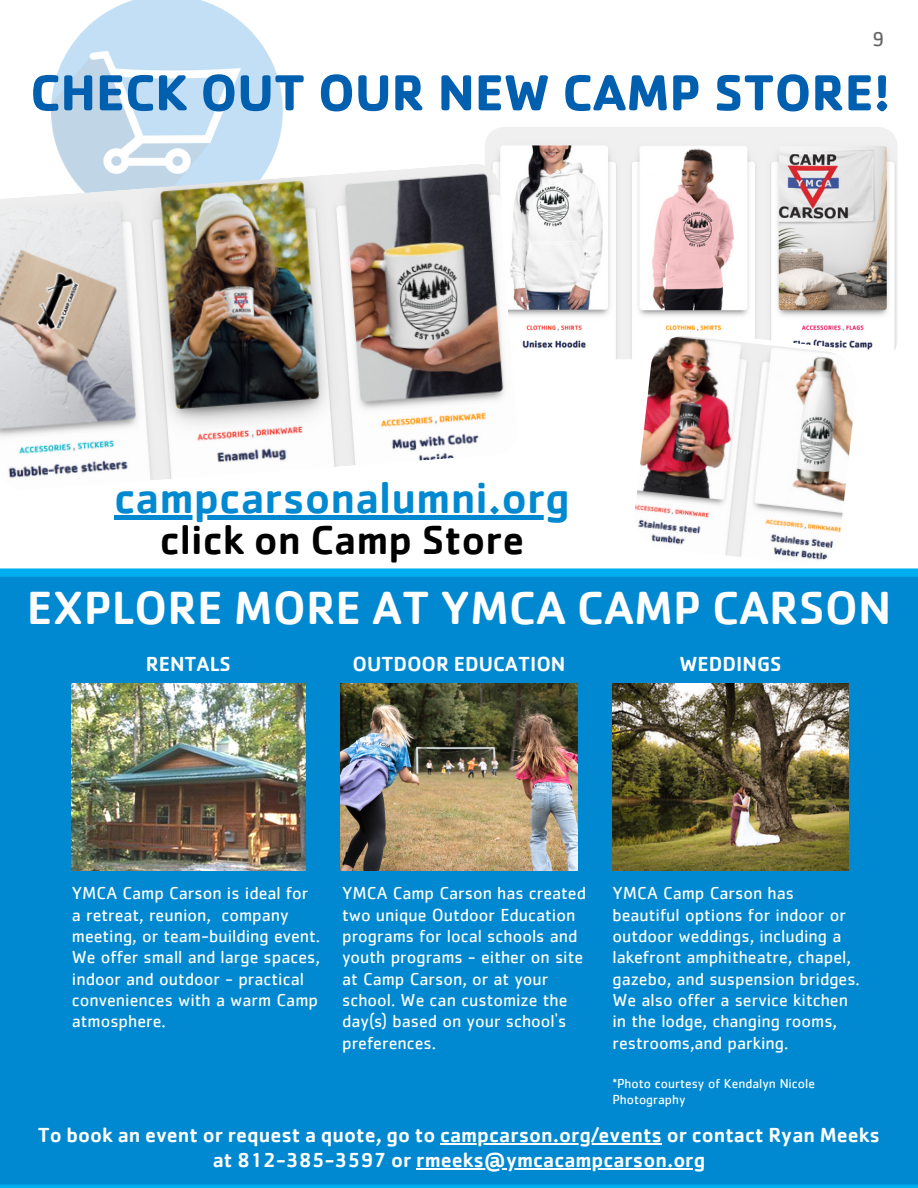
<style>
.page{position:relative;width:918px;height:1188px;background:#fff}
.page>*{position:absolute;margin:0;border:0;box-sizing:border-box;transform-origin:0 0}
.t1{font:700 52.5px "Cachet";color:#0060af}
.t2{font:500 48px "Cachet";color:#fff}
.t3{font:500 45px "Cachet";color:#0089d0}
.t4{font:500 42px "Cachet";color:#000}
.t5{font:500 21px/24.8px "Cachet";color:#fff;text-align:center}
.t6{font:21px "Cachet";color:#636466}
.t7{font:18px/21.3px "Cachet";color:#fff}
.t8{font:13.5px/15.8px "Cachet";color:#fff}
</style>
<div class="page">
<img style="left:485px;top:127px;width:413px;height:232px;border-radius:19px">
<img style="left:627px;top:329px;width:237px;height:231px">
<div style="left:0;top:568px;width:918px;height:620px;background:#0089d0"></div>
<img style="left:72px;top:683px;width:234px;height:188px">
<img style="left:340px;top:683px;width:238px;height:188px">
<img style="left:612px;top:683px;width:237px;height:188px">
<img style="left:51px;top:0;width:231px;height:163px">
<hr style="left:440px;top:1143px;width:222px;height:1px;background:#fff">
<hr style="left:416px;top:1168px;width:289px;height:1px;background:#fff">
<img style="left:0;top:163px;width:518px;height:317px">
<hr style="left:114px;top:516px;width:456px;height:4px;background:#0089d0">
<p class="t6" style="left:872px;top:29px;width:14px">9</p>
<h1 class="t1" style="left:30px;top:58px;width:862px">CHECK OUT OUR NEW CAMP STORE!</h1>
<h3 class="t3" style="left:114px;top:469px;width:457px">campcarsonalumni.org</h3>
<h3 class="t4" style="left:160px;top:512px;width:366px">click on Camp Store</h3>
<h2 class="t2" style="left:27px;top:577px;width:866px">EXPLORE MORE AT YMCA CAMP CARSON</h2>
<p class="t5" style="left:146px;top:650px;width:87px">RENTALS</p>
<p class="t5" style="left:353px;top:650px;width:214px">OUTDOOR EDUCATION</p>
<p class="t5" style="left:680px;top:650px;width:103px">WEDDINGS</p>
<p class="t7" style="left:72px;top:883px;width:250px">YMCA Camp Carson is ideal for a retreat, reunion, company meeting, or team-building event.<br>We offer small and large spaces, indoor and outdoor - practical conveniences with a warm Camp atmosphere.</p>
<p class="t7" style="left:342px;top:883px;width:246px">YMCA Camp Carson has created two unique Outdoor Education programs for local schools and youth programs - either on site at Camp Carson, or at your school. We can customize the day(s) based on your school's preferences.</p>
<p class="t7" style="left:612px;top:883px;width:249px">YMCA Camp Carson has beautiful options for indoor or outdoor weddings, including a lakefront amphitheatre, chapel, gazebo, and suspension bridges.<br>We also offer a service kitchen in the lodge, changing rooms, restrooms,and parking.</p>
<p class="t8" style="left:612px;top:1076px;width:204px">*Photo courtesy of Kendalyn Nicole<br>Photography</p>
<p class="t5" style="left:38px;top:1122px;width:844px">To book an event or request a quote, go to campcarson.org/events or contact Ryan Meeks at 812-385-3597 or rmeeks@ymcacampcarson.org</p>
</div>
